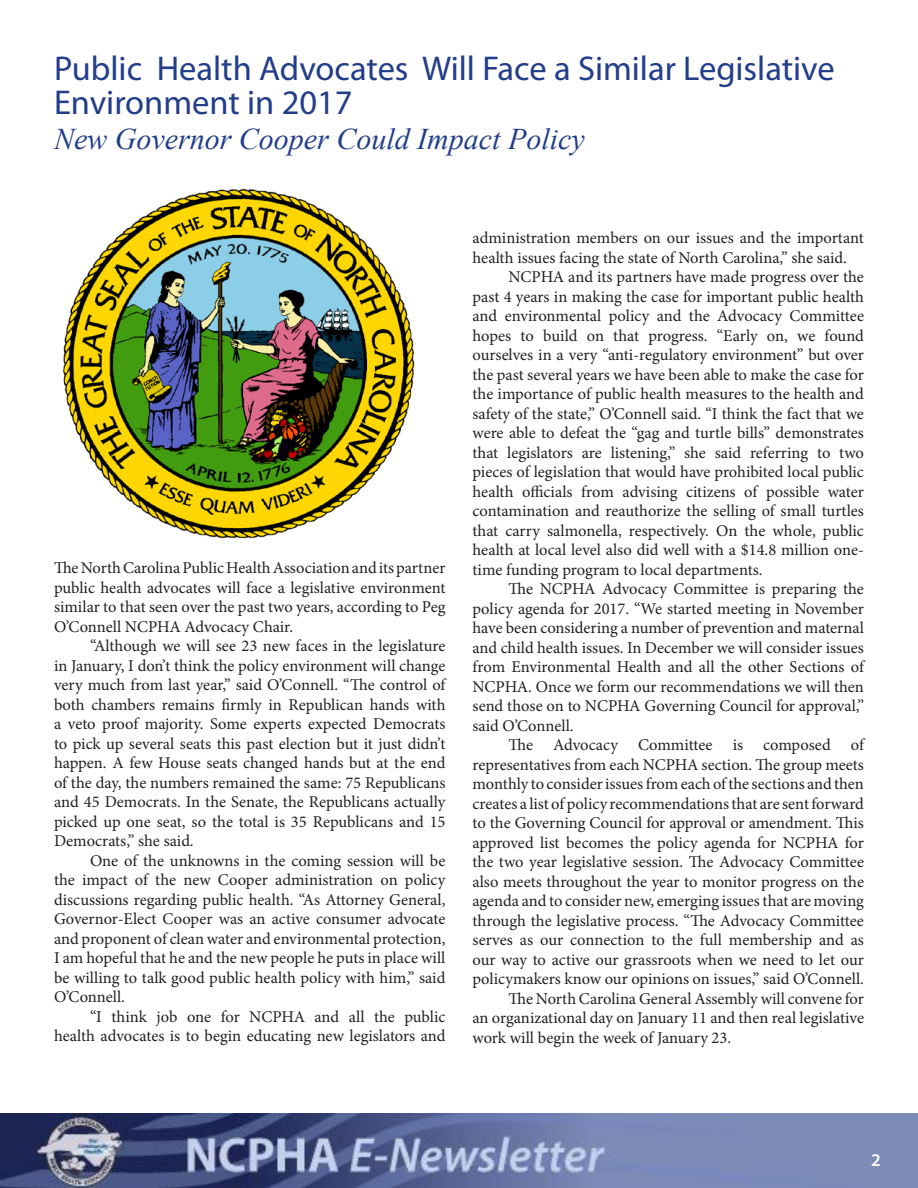
<style>
.page{position:relative;width:918px;height:1188px;background:#fff}
.page>*{position:absolute;margin:0;border:0;box-sizing:border-box;transform-origin:0 0}
.t1{font:34.5px/34.5px "Myriad Pro";color:#223d8a}
.subdeck{font:italic 30px "Times New Roman";color:#223d8a}
.t2{font:600 18px "Myriad Pro";color:#fff}
.body{font:16.5px/19.5px "Minion Pro";color:#231f20;text-align:justify}
</style>
<div class="page">
<img style="left:0;top:1113px;width:918px;height:75px">
<img style="left:63px;top:188px;width:352px;height:351px">
<p class="t1" style="left:54px;top:51px;width:782px">Public Health Advocates Will Face a Similar Legislative<br>Environment in 2017</p>
<p class="subdeck" style="left:54px;top:118px;width:532px">New Governor Cooper Could Impact Policy</p>
<p class="body" style="left:54px;top:558px;width:393px">The North Carolina Public Health Association and its partner public health advocates will face a legislative environment similar to that seen over the past two years, according to Peg O’Connell NCPHA Advocacy Chair.</p>
<p class="body" style="left:54px;top:636px;width:393px;text-indent:36px">“Although we will see 23 new faces in the legislature in January, I don’t think the policy environment will change very much from last year,” said O’Connell. “The control of both chambers remains firmly in Republican hands with a veto proof majority. Some experts expected Democrats to pick up several seats this past election but it just didn’t happen. A few House seats changed hands but at the end of the day, the numbers remained the same: 75 Republicans and 45 Democrats. In the Senate, the Republicans actually picked up one seat, so the total is 35 Republicans and 15<br>Democrats,” she said.</p>
<p class="body" style="left:54px;top:851px;width:393px;text-indent:36px">One of the unknowns in the coming session will be the impact of the new Cooper administration on policy discussions regarding public health. “As Attorney General, Governor-Elect Cooper was an active consumer advocate and proponent of clean water and environmental protection, I am hopeful that he and the new people he puts in place will be willing to talk good public health policy with him,” said O’Connell.</p>
<p class="body" style="left:54px;top:1007px;width:393px;text-align:right">“I think job one for NCPHA and all the public health advocates is to begin educating new legislators and</p>
<p class="body" style="left:472px;top:228px;width:393px">administration members on our issues and the important health issues facing the state of North Carolina,” she said.</p>
<p class="body" style="left:472px;top:267px;width:393px;text-indent:36px">NCPHA and its partners have made progress over the past 4 years in making the case for important public health and environmental policy and the Advocacy Committee hopes to build on that progress. “Early on, we found ourselves in a very “anti-regulatory environment” but over the past several years we have been able to make the case for the importance of public health measures to the health and safety of the state,” O’Connell said. “I think the fact that we were able to defeat the “gag and turtle bills” demonstrates that legislators are listening,” she said referring to two pieces of legislation that would have prohibited local public health officials from advising citizens of possible water contamination and reauthorize the selling of small turtles that carry salmonella, respectively. On the whole, public health at local level also did well with a $14.8 million one&shy;time funding program to local departments.</p>
<p class="body" style="left:472px;top:579px;width:393px;text-indent:36px">The NCPHA Advocacy Committee is preparing the policy agenda for 2017. “We started meeting in November have been considering a number of prevention and maternal and child health issues. In December we will consider issues from Environmental Health and all the other Sections of NCPHA. Once we form our recommendations we will then send those on to NCPHA Governing Council for approval,” said O’Connell.</p>
<p class="body" style="left:472px;top:735px;width:393px;text-indent:36px">The Advocacy Committee is composed of representatives from each NCPHA section. The group meets monthly to consider issues from each of the sections and then creates a list of policy recommendations that are sent forward to the Governing Council for approval or amendment. This approved list becomes the policy agenda for NCPHA for the two year legislative session. The Advocacy Committee also meets throughout the year to monitor progress on the agenda and to consider new, emerging issues that are moving through the legislative process. “The Advocacy Committee serves as our connection to the full membership and as our way to active our grassroots when we need to let our policymakers know our opinions on issues,” said O’Connell.</p>
<p class="body" style="left:472px;top:989px;width:393px;text-indent:36px">The North Carolina General Assembly will convene for an organizational day on January 11 and then real legislative work will begin the week of January 23.</p>
<p class="t2" style="left:871px;top:1148px;width:11px">2</p>
</div>
